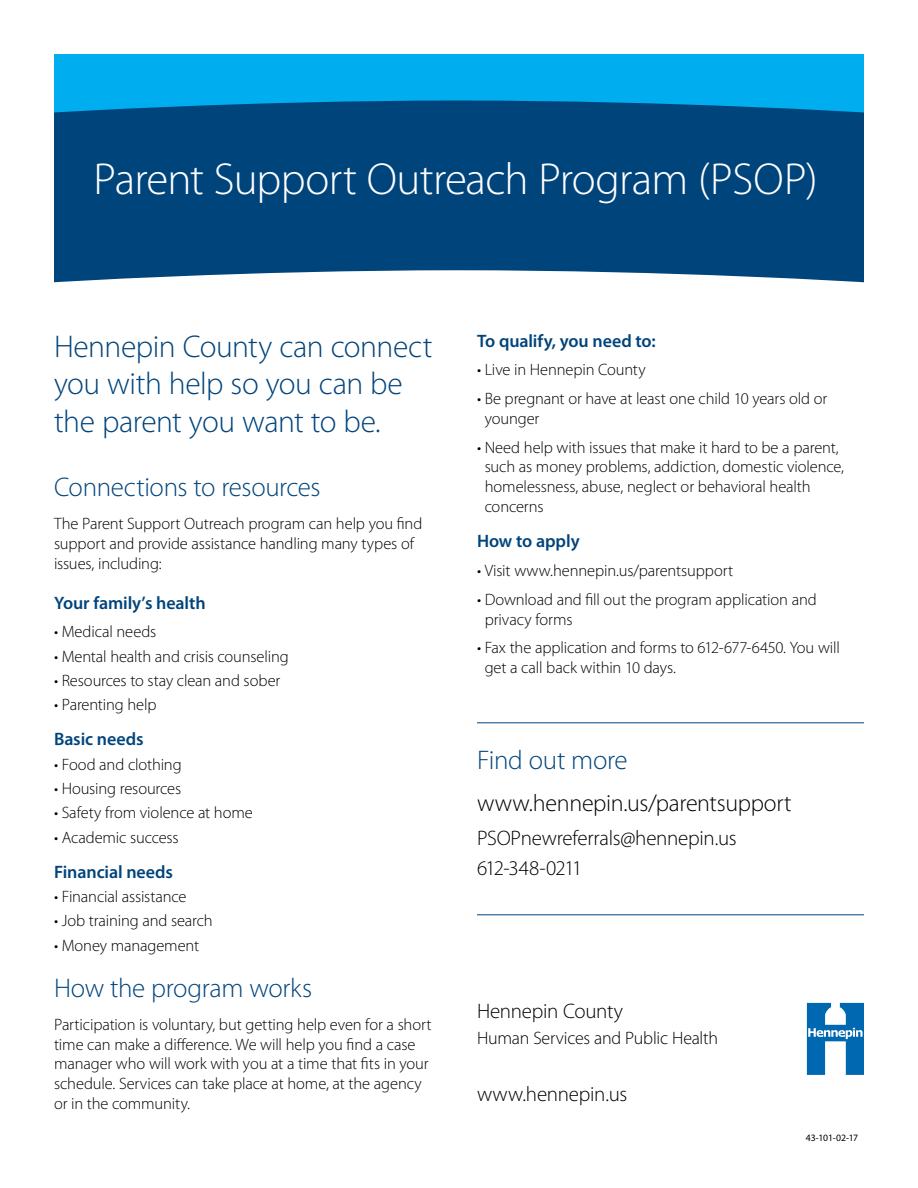
<style>
.page{position:relative;width:918px;height:1188px;background:#fff}
.page>*{position:absolute;margin:0;border:0;box-sizing:border-box;transform-origin:0 0}
.t1{font:300 45px "Myriad Pro";letter-spacing:-.02em;color:#fff}
.t2{font:300 31.5px/37.8px "Myriad Pro";letter-spacing:-.015em;color:#00447c}
.t3{font:300 27px "Myriad Pro";letter-spacing:-.015em;color:#00447c}
.t4{font:300 24px "Myriad Pro";letter-spacing:-.01em;color:#000}
.t5{font:300 21px/29.7px "Myriad Pro";letter-spacing:-.015em;color:#000}
.t6{font:600 18px "Myriad Pro";letter-spacing:-.005em;color:#00447c}
.t7{font:300 18px "Myriad Pro";letter-spacing:-.015em;color:#000}
.t8{font:300 16.5px/19.8px "Myriad Pro";letter-spacing:-.01em;color:#000}
.t9{font:9.75px "Myriad Pro";letter-spacing:-.025em;color:#000}
</style>
<div class="page">
<svg style="left:807px;top:1003px;width:57px;height:72px"></svg>
<div style="left:54px;top:112px;width:810px;height:170px;background:#00447c"></div>
<svg style="left:54px;top:54px;width:810px;height:58px;background:#00a0e0"></svg>
<hr style="left:477px;top:915px;width:387px;height:1px;background:#00447c">
<hr style="left:477px;top:723px;width:387px;height:1px;background:#00447c">
<h1 class="t1" style="left:94px;top:151px;width:726px">Parent Support Outreach Program (PSOP)</h1>
<h2 class="t2" style="left:54px;top:327px;width:380px">Hennepin County can connect you with help so you can be the parent you want to be.</h2>
<h3 class="t3" style="left:54px;top:471px;width:268px">Connections to resources</h3>
<p class="t8" style="left:54px;top:514px;width:370px">The Parent Support Outreach program can help you find support and provide assistance handling many types of issues, including:</p>
<p class="t6" style="left:54px;top:591px;width:153px">Your family’s health</p>
<p class="t8" style="left:54px;top:622px;width:104px">• Medical needs</p>
<p class="t8" style="left:54px;top:646px;width:236px">• Mental health and crisis counseling</p>
<p class="t8" style="left:54px;top:670px;width:228px">• Resources to stay clean and sober</p>
<p class="t8" style="left:54px;top:695px;width:104px">• Parenting help</p>
<p class="t6" style="left:54px;top:728px;width:91px">Basic needs</p>
<p class="t8" style="left:54px;top:754px;width:129px">• Food and clothing</p>
<p class="t8" style="left:54px;top:778px;width:129px">• Housing resources</p>
<p class="t8" style="left:54px;top:803px;width:200px">• Safety from violence at home</p>
<p class="t8" style="left:54px;top:827px;width:126px">• Academic success</p>
<p class="t6" style="left:54px;top:860px;width:121px">Financial needs</p>
<p class="t8" style="left:54px;top:886px;width:134px">• Financial assistance</p>
<p class="t8" style="left:54px;top:911px;width:160px">• Job training and search</p>
<p class="t8" style="left:54px;top:935px;width:147px">• Money management</p>
<h3 class="t3" style="left:54px;top:971px;width:260px">How the program works</h3>
<p class="t8" style="left:54px;top:1014px;width:379px">Participation is voluntary, but getting help even for a short time can make a difference. We will help you find a case manager who will work with you at a time that fits in your schedule. Services can take place at home, at the agency or in the community.</p>
<p class="t6" style="left:477px;top:329px;width:180px">To qualify, you need to:</p>
<p class="t8" style="left:477px;top:360px;width:170px">• Live in Hennepin County</p>
<p class="t8" style="left:485px;top:389px;width:344px;text-indent:-8px">• Be pregnant or have at least one child 10 years old or younger</p>
<p class="t8" style="left:485px;top:437px;width:361px;text-indent:-8px">• Need help with issues that make it hard to be a parent, such as money problems, addiction, domestic violence, homelessness, abuse, neglect or behavioral health concerns</p>
<p class="t6" style="left:477px;top:530px;width:104px">How to apply</p>
<p class="t8" style="left:477px;top:560px;width:258px">• Visit www.hennepin.us/parentsupport</p>
<p class="t8" style="left:485px;top:589px;width:334px;text-indent:-8px">• Download and fill out the program application and privacy forms</p>
<p class="t8" style="left:485px;top:638px;width:357px;text-indent:-8px">• Fax the application and forms to 612-677-6450. You will get a call back within 10 days.</p>
<h3 class="t3" style="left:477px;top:743px;width:152px">Find out more</h3>
<h3 class="t4" style="left:477px;top:788px;width:316px">www.hennepin.us/parentsupport</h3>
<p class="t5" style="left:477px;top:823px;width:261px">PSOPnewreferrals@hennepin.us<br>612-348-0211</p>
<p class="t5" style="left:477px;top:996px;width:148px">Hennepin County</p>
<p class="t7" style="left:477px;top:1027px;width:243px">Human Services and Public Health</p>
<p class="t5" style="left:477px;top:1079px;width:152px">www.hennepin.us</p>
<p class="t9" style="left:806px;top:1132px;width:54px">43-101-02-17</p>
</div>
